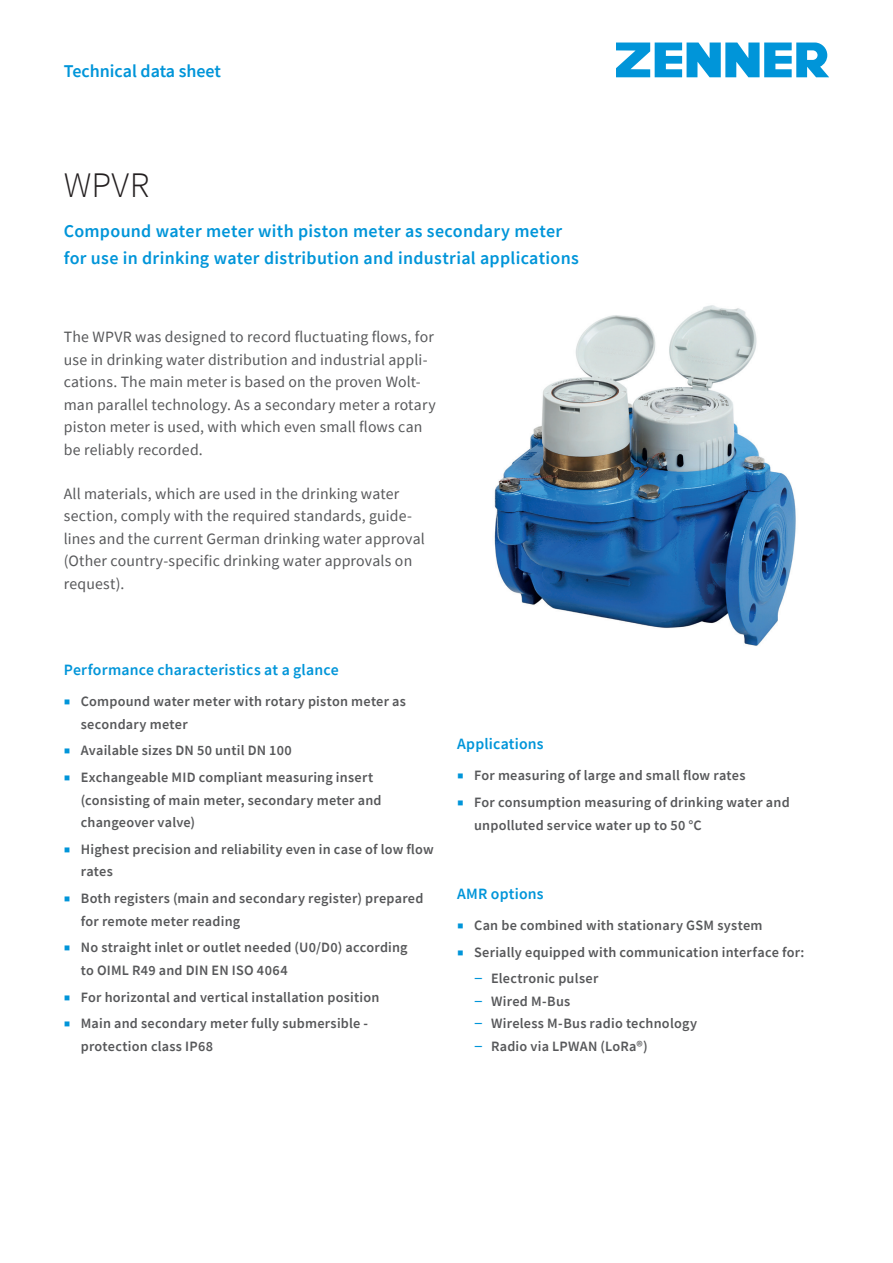
<style>
.page{position:relative;width:893px;height:1263px;background:#fff}
.page>*{position:absolute;margin:0;border:0;box-sizing:border-box;transform-origin:0 0}
.t1{font:300 36px "Source Sans Pro";color:#231f20}
.t2{font:600 18px/27px "Source Sans Pro";letter-spacing:.015em;color:#0095d9}
.t3{font:15.75px/22.5px "Source Sans Pro";letter-spacing:.01em;color:#57585a}
.t4{font:600 15.75px "Source Sans Pro";letter-spacing:.01em;color:#0095d9}
.t5{font:600 14.25px/22.5px "Source Sans Pro";letter-spacing:.015em;color:#57585a}
.s1{font-weight:400;font-size:6px;color:#0095d9}
.s2{font-weight:400;font-size:18px;color:#0095d9}
</style>
<div class="page">
<svg style="left:616px;top:43px;width:213px;height:34px"></svg>
<img style="left:494px;top:305px;width:302px;height:341px">
<p class="t2" style="left:64px;top:58px;width:159px">Technical data sheet</p>
<h1 class="t1" style="left:64px;top:163px;width:87px">WPVR</h1>
<p class="t2" style="left:64px;top:217px;width:517px">Compound water meter with piston meter as secondary meter for use in drinking water distribution and industrial applications</p>
<p class="t3" style="left:64px;top:326px;width:373px">The WPVR was designed to record fluctuating flows, for use in drinking water distribution and industrial appli&shy;cations. The main meter is based on the proven Wolt&shy;man parallel technology. As a secondary meter a rotary piston meter is used, with which even small flows can be reliably recorded.</p>
<p class="t3" style="left:64px;top:482px;width:362px">All materials, which are used in the drinking water section, comply with the required standards, guide&shy;lines and the current German drinking water approval (Other country-specific drinking water approvals on request).</p>
<p class="t4" style="left:64px;top:659px;width:276px">Performance characteristics at a glance</p>
<p class="t5" style="left:81px;top:690px;width:327px;text-indent:-16px"><span class="s1">■</span> Compound water meter with rotary piston meter as secondary meter</p>
<p class="t5" style="left:65px;top:739px;width:229px"><span class="s1">■</span> Available sizes DN 50 until DN 100</p>
<p class="t5" style="left:81px;top:766px;width:302px;text-indent:-16px"><span class="s1">■</span> Exchangeable MID compliant measuring insert (consisting of main meter, secondary meter and changeover valve)</p>
<p class="t5" style="left:81px;top:838px;width:354px;text-indent:-16px"><span class="s1">■</span> Highest precision and reliability even in case of low flow rates</p>
<p class="t5" style="left:81px;top:887px;width:344px;text-indent:-16px"><span class="s1">■</span> Both registers (main and secondary register) prepared for remote meter reading</p>
<p class="t5" style="left:81px;top:936px;width:328px;text-indent:-16px"><span class="s1">■</span> No straight inlet or outlet needed (U0/D0) according to OIML R49 and DIN EN ISO 4064</p>
<p class="t5" style="left:65px;top:985px;width:316px"><span class="s1">■</span> For horizontal and vertical installation position</p>
<p class="t5" style="left:81px;top:1012px;width:289px;text-indent:-16px"><span class="s1">■</span> Main and secondary meter fully submersible - protection class IP68</p>
<p class="t4" style="left:457px;top:734px;width:88px">Applications</p>
<p class="t5" style="left:458px;top:764px;width:289px"><span class="s1">■</span> For measuring of large and small flow rates</p>
<p class="t5" style="left:474px;top:791px;width:317px;text-indent:-16px"><span class="s1">■</span> For consumption measuring of drinking water and unpolluted service water up to 50 °C</p>
<p class="t4" style="left:457px;top:883px;width:88px">AMR options</p>
<p class="t5" style="left:458px;top:914px;width:306px"><span class="s1">■</span> Can be combined with stationary GSM system</p>
<p class="t5" style="left:458px;top:940px;width:348px"><span class="s1">■</span> Serially equipped with communication interface for:</p>
<p class="t5" style="left:474px;top:967px;width:126px"><span class="s2">–</span> Electronic pulser</p>
<p class="t5" style="left:474px;top:990px;width:98px"><span class="s2">–</span> Wired M-Bus</p>
<p class="t5" style="left:474px;top:1012px;width:224px"><span class="s2">–</span> Wireless M-Bus radio technology</p>
<p class="t5" style="left:474px;top:1035px;width:175px"><span class="s2">–</span> Radio via LPWAN (LoRa®)</p>
</div>
